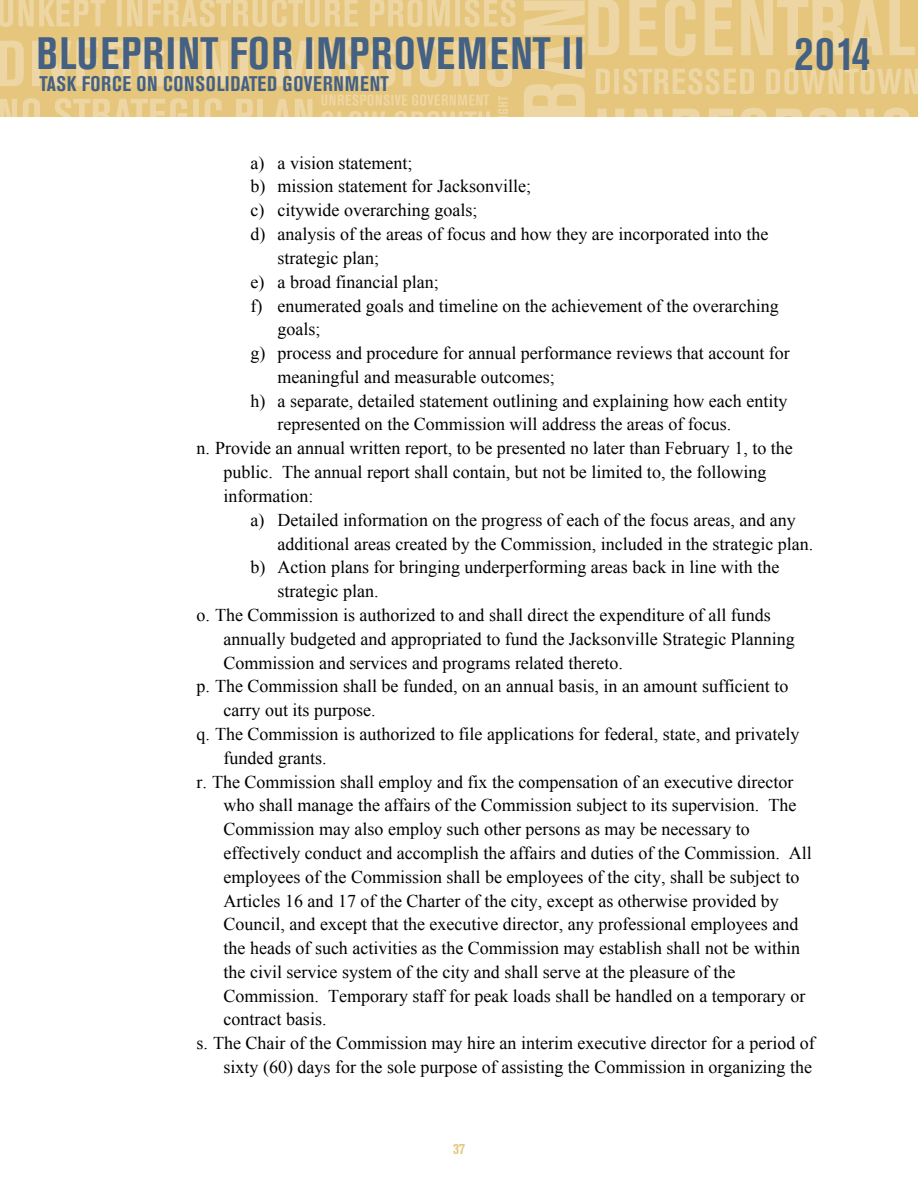
<style>
.page{position:relative;width:918px;height:1188px;background:#fff}
.page>*{position:absolute;margin:0;border:0;box-sizing:border-box;transform-origin:0 0}
.t1{font:700 condensed 47.7px "Akzidenz Grotesk BE";color:#446183}
.t2{font:700 condensed 45px "Akzidenz Grotesk BE";letter-spacing:.035em;color:#446183}
.t3{font:700 condensed 21px "Akzidenz Grotesk BE";letter-spacing:.035em;color:#446183}
.t4{font:18px "Times New Roman";color:#000001}
.t5{font:700 condensed 15px "Akzidenz Grotesk BE";color:#e6c67c}
</style>
<div class="page">
<svg style="left:0;top:40px;width:512px;height:47px;background:#e9ce8f"></svg>
<svg style="left:0;top:98px;width:313px;height:19px;background:#e9cd8e"></svg>
<svg style="left:0;top:0;width:516px;height:27px;background:#e9ce8f"></svg>
<svg style="left:498px;top:96px;width:10px;height:21px"></svg>
<svg style="left:522px;top:0;width:396px;height:117px;background:#e9cd8d"></svg>
<svg style="left:321px;top:94px;width:169px;height:23px;background:#e8cc8a"></svg>
<h2 class="t2" style="left:37px;top:28px;width:549px">BLUEPRINT FOR IMPROVEMENT II</h2>
<h1 class="t1" style="left:795px;top:26px;width:77px">2014</h1>
<p class="t3" style="left:39px;top:72px;width:351px">TASK FORCE ON CONSOLIDATED GOVERNMENT</p>
<p class="t4" style="left:251px;top:151px;width:163px">a) a vision statement;</p>
<p class="t4" style="left:251px;top:174px;width:282px">b) mission statement for Jacksonville;</p>
<p class="t4" style="left:251px;top:198px;width:228px">c) citywide overarching goals;</p>
<p class="t4" style="left:251px;top:222px;width:519px">d) analysis of the areas of focus and how they are incorporated into the</p>
<p class="t4" style="left:278px;top:246px;width:103px">strategic plan;</p>
<p class="t4" style="left:251px;top:270px;width:190px">e) a broad financial plan;</p>
<p class="t4" style="left:251px;top:293px;width:530px">f) enumerated goals and timeline on the achievement of the overarching</p>
<p class="t4" style="left:278px;top:317px;width:45px">goals;</p>
<p class="t4" style="left:251px;top:341px;width:541px">g) process and procedure for annual performance reviews that account for</p>
<p class="t4" style="left:278px;top:365px;width:279px">meaningful and measurable outcomes;</p>
<p class="t4" style="left:251px;top:388px;width:538px">h) a separate, detailed statement outlining and explaining how each entity</p>
<p class="t4" style="left:278px;top:412px;width:455px">represented on the Commission will address the areas of focus.</p>
<p class="t4" style="left:197px;top:436px;width:598px">n. Provide an annual written report, to be presented no later than February 1, to the</p>
<p class="t4" style="left:224px;top:460px;width:544px">public. The annual report shall contain, but not be limited to, the following</p>
<p class="t4" style="left:224px;top:484px;width:91px">information:</p>
<p class="t4" style="left:251px;top:508px;width:547px">a) Detailed information on the progress of each of the focus areas, and any</p>
<p class="t4" style="left:278px;top:531px;width:537px">additional areas created by the Commission, included in the strategic plan.</p>
<p class="t4" style="left:251px;top:555px;width:530px">b) Action plans for bringing underperforming areas back in line with the</p>
<p class="t4" style="left:278px;top:579px;width:102px">strategic plan.</p>
<p class="t4" style="left:197px;top:603px;width:576px">o. The Commission is authorized to and shall direct the expenditure of all funds</p>
<p class="t4" style="left:224px;top:626px;width:573px">annually budgeted and appropriated to fund the Jacksonville Strategic Planning</p>
<p class="t4" style="left:224px;top:651px;width:401px">Commission and services and programs related thereto.</p>
<p class="t4" style="left:197px;top:674px;width:593px">p. The Commission shall be funded, on an annual basis, in an amount sufficient to</p>
<p class="t4" style="left:224px;top:698px;width:153px">carry out its purpose.</p>
<p class="t4" style="left:197px;top:722px;width:604px">q. The Commission is authorized to file applications for federal, state, and privately</p>
<p class="t4" style="left:224px;top:746px;width:104px">funded grants.</p>
<p class="t4" style="left:197px;top:769px;width:598px">r. The Commission shall employ and fix the compensation of an executive director</p>
<p class="t4" style="left:224px;top:793px;width:574px">who shall manage the affairs of the Commission subject to its supervision. The</p>
<p class="t4" style="left:224px;top:817px;width:528px">Commission may also employ such other persons as may be necessary to</p>
<p class="t4" style="left:224px;top:841px;width:590px">effectively conduct and accomplish the affairs and duties of the Commission. All</p>
<p class="t4" style="left:224px;top:865px;width:577px">employees of the Commission shall be employees of the city, shall be subject to</p>
<p class="t4" style="left:224px;top:889px;width:557px">Articles 16 and 17 of the Charter of the city, except as otherwise provided by</p>
<p class="t4" style="left:224px;top:912px;width:576px">Council, and except that the executive director, any professional employees and</p>
<p class="t4" style="left:224px;top:936px;width:578px">the heads of such activities as the Commission may establish shall not be within</p>
<p class="t4" style="left:224px;top:960px;width:513px">the civil service system of the city and shall serve at the pleasure of the</p>
<p class="t4" style="left:224px;top:984px;width:583px">Commission. Temporary staff for peak loads shall be handled on a temporary or</p>
<p class="t4" style="left:224px;top:1007px;width:104px">contract basis.</p>
<p class="t4" style="left:197px;top:1031px;width:620px">s. The Chair of the Commission may hire an interim executive director for a period of</p>
<p class="t4" style="left:224px;top:1055px;width:590px">sixty (60) days for the sole purpose of assisting the Commission in organizing the</p>
<p class="t5" style="left:453px;top:1140px;width:13px">37</p>
</div>
